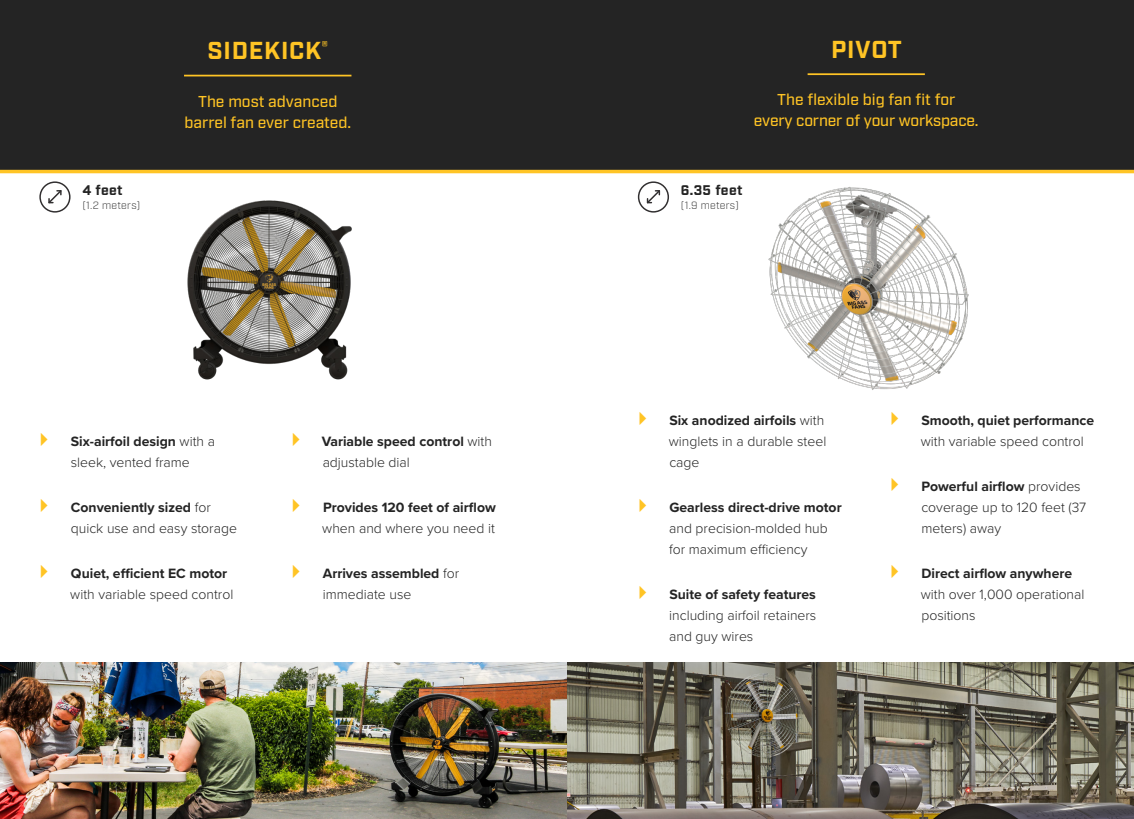
<style>
.page{position:relative;width:1134px;height:819px;background:#fff}
.page>*{position:absolute;margin:0;border:0;box-sizing:border-box;transform-origin:0 0}
.H5-Underlined_RP{font:700 24.5px "Industry";letter-spacing:.03em;color:#ffc425}
.body_RP{font:500 15.75px/21px "Industry";letter-spacing:-.01em;color:#ffc425;text-align:center}
.t1{font:300 14px/21px "Proxima Nova";color:#242424}
.t2{font:700 14px/21px "Proxima Nova";color:#242424}
.Key_Feature_Lockup{font:700 14px "Industry";letter-spacing:.025em;color:#242424}
.Key_Feature_Lockup-2{font:300 10.5px "Industry";letter-spacing:.025em;color:#242424}
.s1{font-weight:700}
.s2{font-weight:300}
</style>
<div class="page">
<div style="left:566px;top:0;width:568px;height:172px;background:#242424"></div>
<img style="left:567px;top:663px;width:567px;height:156px">
<img style="left:749px;top:173px;width:234px;height:217px">
<hr style="left:808px;top:73px;width:117px;height:2px;background:#ffc425">
<div style="left:638px;top:181px;width:31px;height:32px;border:1px solid #312f30;border-radius:50%"></div>
<svg style="left:646px;top:190px;width:15px;height:14px"></svg>
<img style="left:187px;top:200px;width:165px;height:180px">
<div style="left:0;top:0;width:568px;height:172px;background:#242424"></div>
<img style="left:0;top:663px;width:567px;height:156px">
<hr style="left:184px;top:75px;width:167px;height:1px;background:#ffc425">
<div style="left:39px;top:181px;width:32px;height:32px;border:1px solid #312f30;border-radius:50%"></div>
<svg style="left:48px;top:190px;width:14px;height:14px"></svg>
<hr style="left:567px;top:170px;width:567px;height:3px;background:#ffc425">
<hr style="left:0;top:170px;width:567px;height:3px;background:#ffc425">
<p class="Key_Feature_Lockup" style="left:82px;top:181px;width:42px">4 feet</p>
<p class="Key_Feature_Lockup-2" style="left:82px;top:199px;width:59px">(1.2 meters)</p>
<p class="H5-Underlined_RP" style="left:208px;top:36px;width:122px">SIDEKICK<sup>®</sup></p>
<p class="body_RP" style="left:184px;top:91px;width:168px">The most advanced barrel fan ever created.</p>
<p class="t1" style="left:71px;top:430px;width:146px"><span class="s1">Six-airfoil design</span> with a sleek, vented frame</p>
<p class="t1" style="left:71px;top:496px;width:168px"><span class="s1">Conveniently sized</span> for quick use and easy storage</p>
<p class="t1" style="left:70px;top:562px;width:165px"><span class="s1">Quiet, efficient EC motor </span>with variable speed control</p>
<p class="t2" style="left:322px;top:431px;width:172px">Variable speed control <span class="s2">with adjustable dial</span></p>
<p class="t2" style="left:322px;top:496px;width:175px">Provides 120 feet of airflow <span class="s2">when and where you need it</span></p>
<p class="t2" style="left:323px;top:562px;width:138px">Arrives assembled <span class="s2">for immediate use</span></p>
<p class="H5-Underlined_RP" style="left:831px;top:34px;width:72px">PIVOT</p>
<p class="body_RP" style="left:754px;top:90px;width:226px">The flexible big fan fit for<br>every corner of your workspace.</p>
<p class="Key_Feature_Lockup" style="left:681px;top:181px;width:63px">6.35 feet</p>
<p class="Key_Feature_Lockup-2" style="left:681px;top:199px;width:59px">(1.9 meters)</p>
<p class="t1" style="left:669px;top:409px;width:159px"><span class="s1">Six anodized airfoils</span> with winglets in a durable steel cage</p>
<p class="t1" style="left:669px;top:496px;width:174px"><span class="s1">Gearless direct-drive motor </span>and precision-molded hub for maximum efficiency</p>
<p class="t1" style="left:669px;top:583px;width:149px;text-align:justify"><span class="s1">Suite of safety features </span>including airfoil retainers and guy wires</p>
<p class="t1" style="left:921px;top:409px;width:175px"><span class="s1">Smooth, quiet performance </span>with variable speed control</p>
<p class="t1" style="left:921px;top:475px;width:166px"><span class="s1">Powerful airflow</span> provides coverage up to 120 feet (37 meters) away</p>
<p class="t1" style="left:921px;top:562px;width:165px"><span class="s1">Direct airflow anywhere </span>with over 1,000 operational positions</p>
</div>
